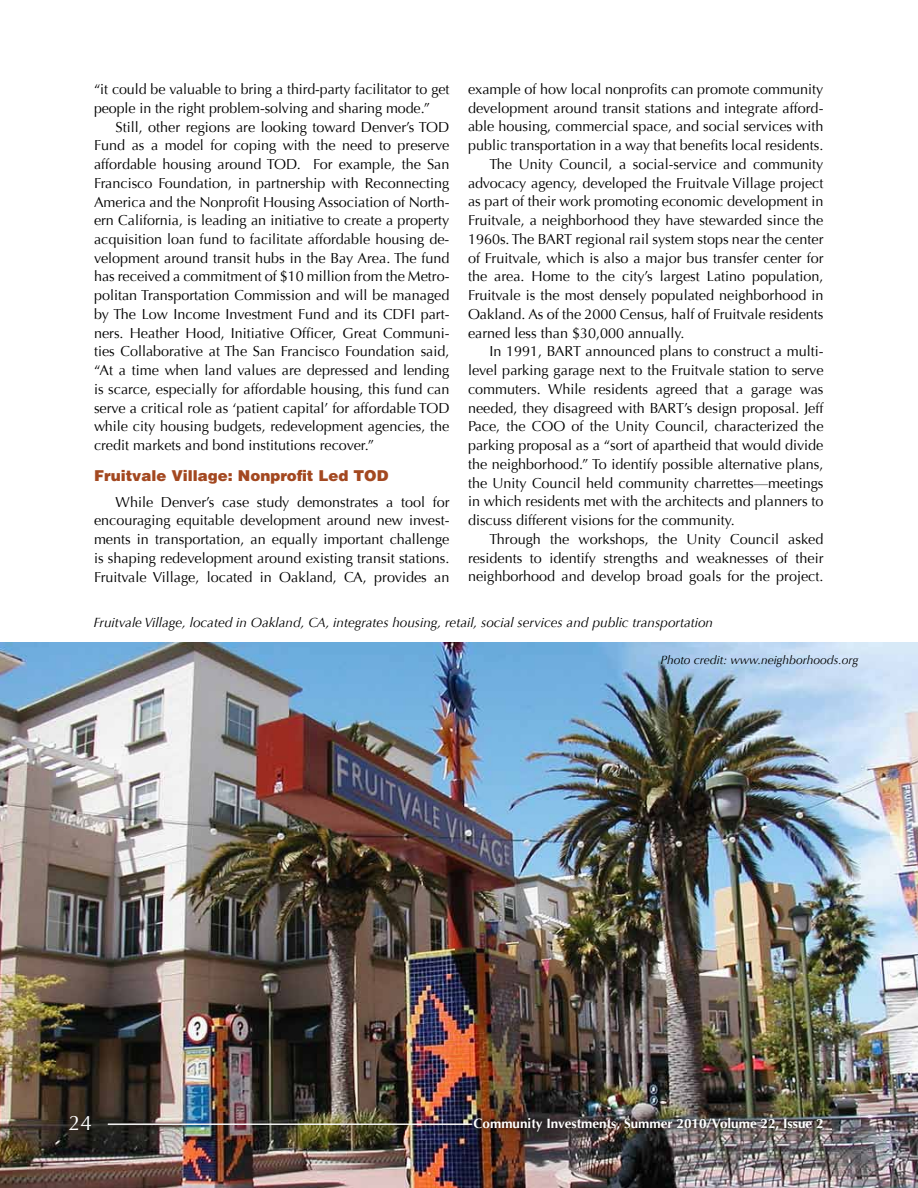
<style>
.page{position:relative;width:918px;height:1188px;background:#fff}
.page>*{position:absolute;margin:0;border:0;box-sizing:border-box;transform-origin:0 0}
.t1{font:21px "Optima";color:#fff}
.t2{font:900 15px "Helvetica";color:#a34820}
.t3{font:14.4px/18.8px "Optima";color:#000;text-align:justify}
.t4{font:italic 13.5px "Optima";color:#000}
.t5{font:700 13.5px "Optima";color:#fff}
.t6{font:italic 12px "Optima";color:#000}
</style>
<div class="page">
<img style="left:0;top:642px;width:918px;height:546px">
<div style="left:466px;top:1110px;width:363px;height:28px;background:#000;opacity:.96"></div>
<hr style="left:108px;top:1124px;width:364px;height:1px;background:#fff">
<p class="t3" style="left:94px;top:80px;width:357px">“it could be valuable to bring a third-party facilitator to get people in the right problem-solving and sharing mode.”</p>
<p class="t3" style="left:94px;top:117px;width:357px;text-indent:22px">Still, other regions are looking toward Denver’s TOD Fund as a model for coping with the need to preserve affordable housing around TOD. For example, the San Francisco Foundation, in partnership with Reconnecting America and the Nonprofit Housing Association of North&shy;ern California, is leading an initiative to create a property acquisition loan fund to facilitate affordable housing de&shy;velopment around transit hubs in the Bay Area. The fund has received a commitment of $10 million from the Metro&shy;politan Transportation Commission and will be managed by The Low Income Investment Fund and its CDFI part&shy;ners. Heather Hood, Initiative Officer, Great Communi&shy;ties Collaborative at The San Francisco Foundation said, “At a time when land values are depressed and lending is scarce, especially for affordable housing, this fund can serve a critical role as ‘patient capital’ for affordable TOD while city housing budgets, redevelopment agencies, the credit markets and bond institutions recover.”</p>
<p class="t2" style="left:94px;top:466px;width:296px">Fruitvale Village: Nonprofit Led TOD</p>
<p class="t3" style="left:94px;top:493px;width:357px;text-indent:22px">While Denver’s case study demonstrates a tool for encouraging equitable development around new invest&shy;ments in transportation, an equally important challenge is shaping redevelopment around existing transit stations.<br>Fruitvale Village, located in Oakland, CA, provides an</p>
<p class="t3" style="left:468px;top:80px;width:357px">example of how local nonprofits can promote community</p>
<p class="t3" style="left:468px;top:99px;width:357px">development around transit stations and integrate afford-</p>
<p class="t3" style="left:468px;top:117px;width:357px">able housing, commercial space, and social services with</p>
<p class="t3" style="left:468px;top:136px;width:357px">public transportation in a way that benefits local residents.</p>
<p class="t3" style="left:490px;top:155px;width:335px">The Unity Council, a social-service and community</p>
<p class="t3" style="left:468px;top:174px;width:357px">advocacy agency, developed the Fruitvale Village project</p>
<p class="t3" style="left:468px;top:192px;width:357px">as part of their work promoting economic development in</p>
<p class="t3" style="left:468px;top:211px;width:357px">Fruitvale, a neighborhood they have stewarded since the</p>
<p class="t3" style="left:468px;top:230px;width:357px">1960s. The BART regional rail system stops near the center</p>
<p class="t3" style="left:468px;top:249px;width:357px">of Fruitvale, which is also a major bus transfer center for</p>
<p class="t3" style="left:468px;top:267px;width:357px">the area. Home to the city’s largest Latino population,</p>
<p class="t3" style="left:468px;top:286px;width:357px">Fruitvale is the most densely populated neighborhood in</p>
<p class="t3" style="left:468px;top:305px;width:357px">Oakland. As of the 2000 Census, half of Fruitvale residents</p>
<p class="t3" style="left:468px;top:324px;width:218px">earned less than $30,000 annually.</p>
<p class="t3" style="left:490px;top:342px;width:335px">In 1991, BART announced plans to construct a multi-</p>
<p class="t3" style="left:468px;top:361px;width:357px">level parking garage next to the Fruitvale station to serve</p>
<p class="t3" style="left:468px;top:380px;width:357px">commuters. While residents agreed that a garage was</p>
<p class="t3" style="left:468px;top:399px;width:357px">needed, they disagreed with BART’s design proposal. Jeff</p>
<p class="t3" style="left:468px;top:417px;width:357px">Pace, the COO of the Unity Council, characterized the</p>
<p class="t3" style="left:468px;top:436px;width:357px">parking proposal as a “sort of apartheid that would divide</p>
<p class="t3" style="left:468px;top:455px;width:357px">the neighborhood.” To identify possible alternative plans,</p>
<p class="t3" style="left:468px;top:474px;width:357px">the Unity Council held community charrettes—meetings</p>
<p class="t3" style="left:468px;top:492px;width:357px">in which residents met with the architects and planners to</p>
<p class="t3" style="left:468px;top:511px;width:268px">discuss different visions for the community.</p>
<p class="t3" style="left:490px;top:530px;width:335px">Through the workshops, the Unity Council asked</p>
<p class="t3" style="left:468px;top:549px;width:357px">residents to identify strengths and weaknesses of their</p>
<p class="t3" style="left:468px;top:567px;width:357px">neighborhood and develop broad goals for the project.</p>
<p class="t4" style="left:93px;top:615px;width:621px">Fruitvale Village, located in Oakland, CA, integrates housing, retail, social services and public transportation</p>
<p class="t6" style="left:660px;top:653px;width:200px">Photo credit: www.neighborhoods.org</p>
<h1 class="t1" style="left:69px;top:1110px;width:25px">24</h1>
<p class="t5" style="left:474px;top:1115px;width:352px">Community Investments, Summer 2010/Volume 22, Issue 2</p>
</div>
